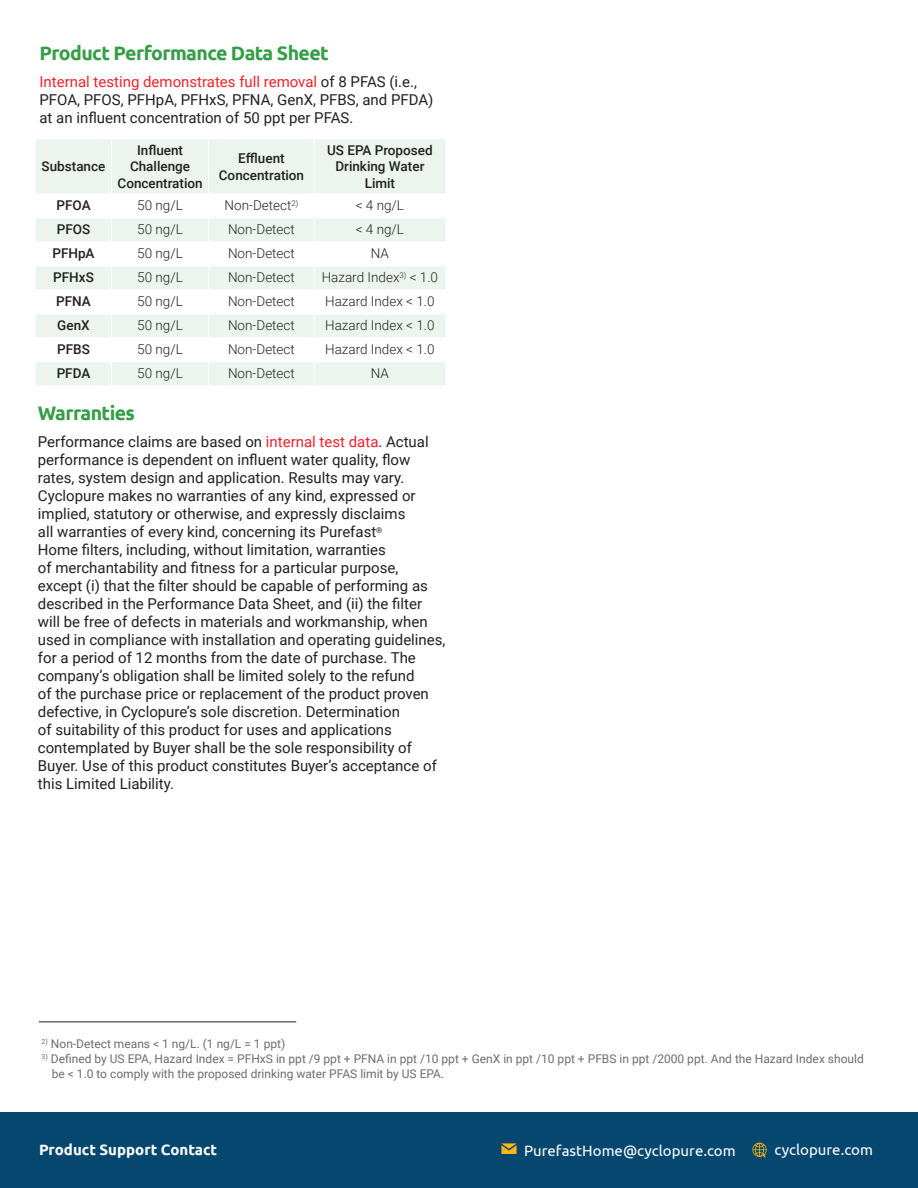
<style>
.page{position:relative;width:918px;height:1188px;background:#fff}
.page>*{position:absolute;margin:0;border:0;box-sizing:border-box;transform-origin:0 0}
.Highlight_Title{font:700 19.5px "Ubuntu";letter-spacing:-.03em;color:#369d47}
.Highlight_Text{font:15px/18px "Roboto";color:#231f20}
.t1{font:15px "Ubuntu";color:#fff}
.t2{font:700 15px "Ubuntu";color:#fff}
.Table_Body{font:300 13.5px "Roboto";color:#231f20}
.Table_Title{font:500 13.5px/16.5px "Roboto";color:#231f20;text-align:center}
.Table_Body-2{font:500 13.5px "Roboto";color:#231f20}
.sub{font:12px/15px "Roboto";color:#6c6d70}
.s1{color:#ee222b}
</style>
<div class="page">
<div style="left:0;top:1112px;width:918px;height:76px;background:#05476e"></div>
<svg style="left:501px;top:1143px;width:16px;height:11px"></svg>
<svg style="left:752px;top:1143px;width:15px;height:15px"></svg>
<hr style="left:39px;top:1022px;width:257px;height:1px;background:#231f20">
<svg style="left:36px;top:140px;width:410px;height:245px;fill:#ebf5ed"></svg>
<hr style="left:111px;top:139px;width:1px;height:55px;background:#fff">
<hr style="left:208px;top:139px;width:1px;height:55px;background:#fff">
<hr style="left:314px;top:139px;width:1px;height:55px;background:#fff">
<hr style="left:36px;top:194px;width:76px;height:1px;background:#fff">
<hr style="left:112px;top:194px;width:97px;height:1px;background:#fff">
<hr style="left:209px;top:194px;width:105px;height:1px;background:#fff">
<hr style="left:314px;top:194px;width:131px;height:1px;background:#fff">
<hr style="left:36px;top:218px;width:76px;height:1px;background:#fff">
<hr style="left:112px;top:218px;width:97px;height:1px;background:#fff">
<hr style="left:209px;top:218px;width:105px;height:1px;background:#fff">
<hr style="left:314px;top:218px;width:131px;height:1px;background:#fff">
<hr style="left:36px;top:242px;width:76px;height:1px;background:#fff">
<hr style="left:112px;top:242px;width:97px;height:1px;background:#fff">
<hr style="left:209px;top:242px;width:105px;height:1px;background:#fff">
<hr style="left:314px;top:242px;width:131px;height:1px;background:#fff">
<hr style="left:36px;top:266px;width:76px;height:1px;background:#fff">
<hr style="left:112px;top:266px;width:97px;height:1px;background:#fff">
<hr style="left:209px;top:266px;width:105px;height:1px;background:#fff">
<hr style="left:314px;top:266px;width:131px;height:1px;background:#fff">
<hr style="left:36px;top:290px;width:76px;height:1px;background:#fff">
<hr style="left:112px;top:290px;width:97px;height:1px;background:#fff">
<hr style="left:209px;top:290px;width:105px;height:1px;background:#fff">
<hr style="left:314px;top:290px;width:131px;height:1px;background:#fff">
<hr style="left:36px;top:314px;width:76px;height:1px;background:#fff">
<hr style="left:112px;top:314px;width:97px;height:1px;background:#fff">
<hr style="left:209px;top:314px;width:105px;height:1px;background:#fff">
<hr style="left:314px;top:314px;width:131px;height:1px;background:#fff">
<hr style="left:36px;top:338px;width:76px;height:1px;background:#fff">
<hr style="left:112px;top:338px;width:97px;height:1px;background:#fff">
<hr style="left:209px;top:338px;width:105px;height:1px;background:#fff">
<hr style="left:314px;top:338px;width:131px;height:1px;background:#fff">
<hr style="left:36px;top:362px;width:76px;height:1px;background:#fff">
<hr style="left:112px;top:362px;width:97px;height:1px;background:#fff">
<svg style="left:111px;top:195px;width:1px;height:190px"></svg>
<hr style="left:209px;top:362px;width:105px;height:1px;background:#fff">
<svg style="left:208px;top:195px;width:1px;height:190px"></svg>
<hr style="left:314px;top:362px;width:131px;height:1px;background:#fff">
<svg style="left:314px;top:195px;width:1px;height:190px"></svg>
<p class="Highlight_Title" style="left:39px;top:41px;width:291px">Product Performance Data Sheet</p>
<p class="Highlight_Text" style="left:39px;top:72px;width:395px"><span class="s1">Internal testing demonstrates full removal</span> of 8 PFAS (i.e.,<br>PFOA, PFOS, PFHpA, PFHxS, PFNA, GenX, PFBS, and PFDA) at an influent concentration of 50 ppt per PFAS.</p>
<p class="Table_Title" style="left:42px;top:158px;width:65px">Substance</p>
<p class="Table_Title" style="left:118px;top:141px;width:86px">Influent<br>Challenge<br>Concentration</p>
<p class="Table_Title" style="left:219px;top:150px;width:87px">Effluent<br>Concentration</p>
<p class="Table_Title" style="left:327px;top:141px;width:107px">US EPA Proposed<br>Drinking Water<br>Limit</p>
<p class="Table_Body-2" style="left:56px;top:196px;width:36px">PFOA</p>
<p class="Table_Body" style="left:137px;top:196px;width:47px">50 ng/L</p>
<p class="Table_Body" style="left:225px;top:196px;width:75px">Non-Detect<sup>2)</sup></p>
<p class="Table_Body" style="left:356px;top:196px;width:50px">&lt; 4 ng/L</p>
<p class="Table_Body-2" style="left:57px;top:220px;width:35px">PFOS</p>
<p class="Table_Body" style="left:137px;top:220px;width:47px">50 ng/L</p>
<p class="Table_Body" style="left:228px;top:220px;width:68px">Non-Detect</p>
<p class="Table_Body" style="left:356px;top:220px;width:50px">&lt; 4 ng/L</p>
<p class="Table_Body-2" style="left:52px;top:244px;width:44px">PFHpA</p>
<p class="Table_Body" style="left:137px;top:244px;width:47px">50 ng/L</p>
<p class="Table_Body" style="left:228px;top:244px;width:68px">Non-Detect</p>
<p class="Table_Body" style="left:371px;top:244px;width:20px">NA</p>
<p class="Table_Body-2" style="left:53px;top:268px;width:42px">PFHxS</p>
<p class="Table_Body" style="left:137px;top:268px;width:47px">50 ng/L</p>
<p class="Table_Body" style="left:228px;top:268px;width:68px">Non-Detect</p>
<p class="Table_Body" style="left:322px;top:268px;width:118px">Hazard Index<sup>3)</sup> &lt; 1.0</p>
<p class="Table_Body-2" style="left:56px;top:292px;width:36px">PFNA</p>
<p class="Table_Body" style="left:137px;top:292px;width:47px">50 ng/L</p>
<p class="Table_Body" style="left:228px;top:292px;width:68px">Non-Detect</p>
<p class="Table_Body" style="left:325px;top:292px;width:111px">Hazard Index &lt; 1.0</p>
<p class="Table_Body-2" style="left:57px;top:316px;width:34px">GenX</p>
<p class="Table_Body" style="left:137px;top:316px;width:47px">50 ng/L</p>
<p class="Table_Body" style="left:228px;top:316px;width:68px">Non-Detect</p>
<p class="Table_Body" style="left:325px;top:316px;width:111px">Hazard Index &lt; 1.0</p>
<p class="Table_Body-2" style="left:57px;top:340px;width:34px">PFBS</p>
<p class="Table_Body" style="left:137px;top:340px;width:47px">50 ng/L</p>
<p class="Table_Body" style="left:228px;top:340px;width:68px">Non-Detect</p>
<p class="Table_Body" style="left:325px;top:340px;width:111px">Hazard Index &lt; 1.0</p>
<p class="Table_Body-2" style="left:57px;top:364px;width:35px">PFDA</p>
<p class="Table_Body" style="left:137px;top:364px;width:47px">50 ng/L</p>
<p class="Table_Body" style="left:228px;top:364px;width:68px">Non-Detect</p>
<p class="Table_Body" style="left:371px;top:364px;width:20px">NA</p>
<p class="Highlight_Title" style="left:38px;top:402px;width:99px">Warranties</p>
<p class="Highlight_Text" style="left:38px;top:433px;width:409px">Performance claims are based on <span class="s1">internal test data</span>. Actual performance is dependent on influent water quality, flow rates, system design and application. Results may vary.<br>Cyclopure makes no warranties of any kind, expressed or implied, statutory or otherwise, and expressly disclaims<br>all warranties of every kind, concerning its Purefast<sup>®<br></sup>Home filters, including, without limitation, warranties<br>of merchantability and fitness for a particular purpose, except (i) that the filter should be capable of performing as described in the Performance Data Sheet, and (ii) the filter will be free of defects in materials and workmanship, when used in compliance with installation and operating guidelines, for a period of 12 months from the date of purchase. The company’s obligation shall be limited solely to the refund<br>of the purchase price or replacement of the product proven defective, in Cyclopure’s sole discretion. Determination<br>of suitability of this product for uses and applications contemplated by Buyer shall be the sole responsibility of Buyer. Use of this product constitutes Buyer’s acceptance of this Limited Liability.</p>
<p class="sub" style="left:42px;top:1035px;width:245px"><sup>2)</sup> Non-Detect means &lt; 1 ng/L. (1 ng/L = 1 ppt)</p>
<p class="sub" style="left:52px;top:1050px;width:814px;text-indent:-10px"><sup>3)</sup> Defined by US EPA, Hazard Index = PFHxS in ppt /9 ppt + PFNA in ppt /10 ppt + GenX in ppt /10 ppt + PFBS in ppt /2000 ppt. And the Hazard Index should be &lt; 1.0 to comply with the proposed drinking water PFAS limit by US EPA.</p>
<p class="t2" style="left:39px;top:1141px;width:180px">Product Support Contact</p>
<p class="t1" style="left:524px;top:1141px;width:213px">PurefastHome@cyclopure.com</p>
<p class="t1" style="left:775px;top:1140px;width:100px">cyclopure.com</p>
</div>
